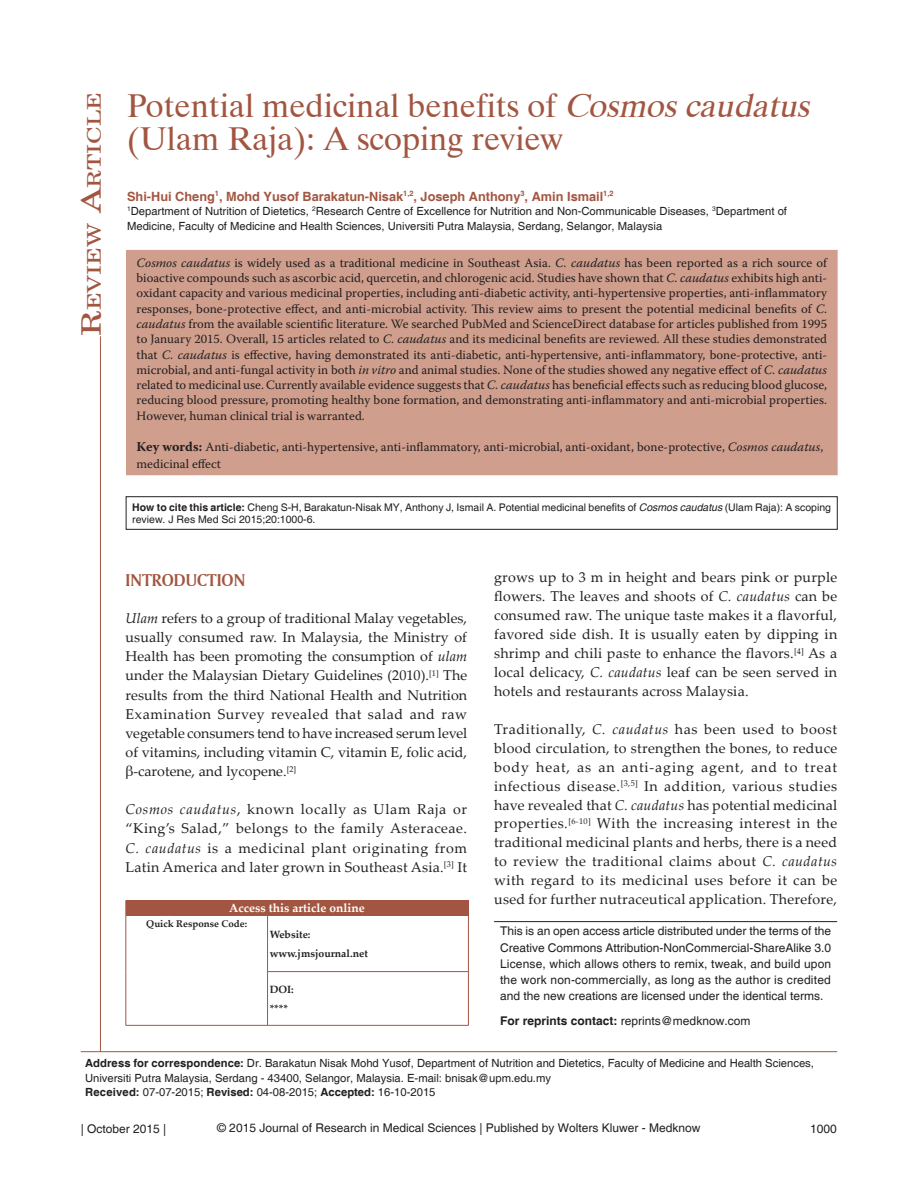
<style>
.page{position:relative;width:918px;height:1188px;background:#fff}
.page>*{position:absolute;margin:0;border:0;box-sizing:border-box;transform-origin:0 0}
.AT{font:33px/33px "Dutch 801 BT";color:#a25641}
.AH{font:18.9px "New Century Schlbk";color:#a25641;scale:1.3 1}
.t1{font:18px "Amerigo BT Bold A";color:#a25641}
.TX{font:14.25px/18.9px "Palatino Linotype";color:#231f20;text-align:justify}
.TX-2{font:14.25px "Palatino Linotype";letter-spacing:.04em;color:#231f20}
.ABS{font:12.75px/15.3px "Warnock Pro";color:#231f20;text-align:justify}
.KWD{font:12.75px/16.5px "Warnock Pro";color:#231f20}
.AU{font:700 12.75px "Helvetica";color:#a25641}
.C{font:12px/16.2px "Helvetica";color:#231f20;text-align:justify}
.AAO{font:700 12px "Palatino Linotype";color:#fff}
.AFF{font:11.25px/14.7px "Helvetica";color:#231f20}
.ADD{font:11.25px/14.5px "Helvetica";color:#231f20}
.HIS{font:11.25px "Helvetica";color:#231f20}
.SRC{font:10.5px/12.6px "Helvetica";color:#231f20}
.Web{font:700 10.5px/18.6px "Palatino Linotype";color:#231f20}
.QRC{font:700 9.75px "Palatino Linotype";color:#231f20}
.s1{font-size:27px}
.s2{font-style:italic}
.s3{font-weight:700;font-size:13.5px}
.s4{font-weight:700}
</style>
<div class="page">
<div style="left:127px;top:251px;width:710px;height:224px;background:#cf9e8c"></div>
<div style="left:126px;top:250px;width:712px;height:225px;border:2px solid #cf9e8c"></div>
<hr style="left:81px;top:1051px;width:756px;height:1px;background:#a25641">
<hr style="left:494px;top:921px;width:343px;height:1px;background:#231f20">
<div style="left:126px;top:900px;width:342px;height:15px;background:#a25641"></div>
<svg style="left:468px;top:900px;width:1px;height:15px"></svg>
<hr style="left:126px;top:916px;width:1px;height:56px;background:#a25641">
<hr style="left:126px;top:972px;width:1px;height:53px;background:#a25641">
<hr style="left:126px;top:915px;width:142px;height:1px;background:#a25641">
<hr style="left:267px;top:916px;width:1px;height:55px;background:#a25641">
<hr style="left:268px;top:915px;width:201px;height:1px;background:#a25641">
<hr style="left:468px;top:916px;width:1px;height:55px;background:#a25641">
<hr style="left:126px;top:1025px;width:142px;height:1px;background:#a25641">
<hr style="left:267px;top:972px;width:1px;height:53px;background:#a25641">
<hr style="left:267px;top:971px;width:202px;height:1px;background:#a25641">
<hr style="left:468px;top:972px;width:1px;height:53px;background:#a25641">
<hr style="left:268px;top:1025px;width:201px;height:1px;background:#a25641">
<div style="left:126px;top:497px;width:711px;height:33px;border:1px solid #231f20"></div>
<hr style="left:100px;top:336px;width:1px;height:716px;background:#a25641">
<p class="AH" style="left:83px;top:336px;width:189px;rotate:-90deg"><span class="s1">R</span>eview <span class="s1">A</span>rticle</p>
<p class="AT" style="left:127px;top:89px;width:692px">Potential medicinal benefits of <span class="s2">Cosmoscaudatus </span>(Ulam Raja): A scoping review</p>
<p class="AU" style="left:127px;top:188px;width:488px">Shi-Hui Cheng<sup>1</sup>, Mohd Yusof Barakatun-Nisak<sup>1,2</sup>, Joseph Anthony<sup>3</sup>, Amin Ismail<sup>1,2</sup></p>
<p class="AFF" style="left:127px;top:204px;width:661px"><sup>1</sup>Department of Nutrition of Dietetics, <sup>2</sup>Research Centre of Excellence for Nutrition and Non-Communicable Diseases, <sup>3</sup>Department of<br>Medicine, Faculty of Medicine and Health Sciences, Universiti Putra Malaysia, Serdang, Selangor, Malaysia</p>
<p class="ABS" style="left:137px;top:255px;width:692px"><span class="s2">Cosmos caudatus</span> is widely used as a traditional medicine in Southeast Asia. <span class="s2">C. caudatus</span> has been reported as a rich source of bioactive compounds such as ascorbic acid, quercetin, and chlorogenic acid. Studies have shown that <span class="s2">C</span>. <span class="s2">caudatus</span> exhibits high anti&shy;oxidant capacity and various medicinal properties, including anti-diabetic activity, anti-hypertensive properties, anti-inflammatory responses, bone-protective effect, and anti-microbial activity. This review aims to present the potential medicinal benefits of <span class="s2">C</span>. <span class="s2">caudatus</span> from the available scientific literature. We searched PubMed and ScienceDirect database for articles published from 1995 to January 2015. Overall, 15 articles related to <span class="s2">C</span>. <span class="s2">caudatus</span> and its medicinal benefits are reviewed. All these studies demonstrated that <span class="s2">C. caudatus</span> is effective, having demonstrated its anti-diabetic, anti-hypertensive, anti-inflammatory, bone-protective, anti&shy;microbial, and anti-fungal activity in both <span class="s2">in vitro</span> and animal studies. None of the studies showed any negative effect of <span class="s2">C. caudatus </span>related to medicinal use. Currently available evidence suggests that <span class="s2">C. caudatus</span> has beneficial effects such as reducing blood glucose, reducing blood pressure, promoting healthy bone formation, and demonstrating anti-inflammatory and anti-microbial properties.<br>However, human clinical trial is warranted.</p>
<p class="KWD" style="left:137px;top:439px;width:688px"><span class="s3">Key words:</span> Anti-diabetic, anti-hypertensive, anti-inflammatory, anti-microbial, anti-oxidant, bone-protective, <span class="s2">Cosmos caudatus</span>, medicinal effect</p>
<p class="SRC" style="left:132px;top:501px;width:700px"><span class="s4">How to cite this article:</span> Cheng S-H, Barakatun-Nisak MY, Anthony J, Ismail A. Potential medicinal benefits of <span class="s2">Cosmos caudatus</span> (Ulam Raja): A scoping review. J Res Med Sci 2015;20:1000-6.</p>
<h1 class="t1" style="left:126px;top:569px;width:121px">INTRODUCTION</h1>
<p class="TX" style="left:126px;top:608px;width:343px"><span class="s2">Ulam</span> refers to a group of traditional Malay vegetables,</p>
<p class="TX" style="left:126px;top:627px;width:343px">usually consumed raw. In Malaysia, the Ministry of</p>
<p class="TX" style="left:126px;top:646px;width:343px">Health has been promoting the consumption of <span class="s2">ulam</span></p>
<p class="TX" style="left:126px;top:666px;width:343px">under the Malaysian Dietary Guidelines (2010).<sup>[1]</sup> The</p>
<p class="TX" style="left:126px;top:685px;width:343px">results from the third National Health and Nutrition</p>
<p class="TX-2" style="left:126px;top:704px;width:343px">Examination Survey revealed that salad and raw</p>
<p class="TX" style="left:126px;top:723px;width:343px">vegetable consumers tend to have increased serum level</p>
<p class="TX" style="left:126px;top:742px;width:343px">of vitamins, including vitamin C, vitamin E, folic acid,</p>
<p class="TX" style="left:133px;top:762px;width:164px">-carotene, and lycopene.<sup>[2]</sup></p>
<p class="TX" style="left:126px;top:799px;width:343px"><span class="s2">Cosmos caudatus</span>, known locally as Ulam Raja or “King’s Salad,” belongs to the family Asteraceae.<br><span class="s2">C. caudatus</span> is a medicinal plant originating from Latin America and later grown in Southeast Asia.<sup>[3]</sup> It</p>
<p class="AAO" style="left:229px;top:900px;width:137px">Access this article online</p>
<p class="QRC" style="left:146px;top:917px;width:102px">Quick Response Code:</p>
<p class="Web" style="left:270px;top:925px;width:100px">Website: www.jmsjournal.net</p>
<p class="Web" style="left:270px;top:980px;width:26px">DOI: ****</p>
<p class="TX" style="left:494px;top:568px;width:345px">grows up to 3 m in height and bears pink or purple flowers. The leaves and shoots of <span class="s2">C. caudatus</span> can be consumed raw. The unique taste makes it a flavorful, favored side dish. It is usually eaten by dipping in shrimp and chili paste to enhance the flavors.<sup>[4]</sup> As a local delicacy, <span class="s2">C. caudatus</span> leaf can be seen served in hotels and restaurants across Malaysia.</p>
<p class="TX" style="left:494px;top:719px;width:345px">Traditionally, <span class="s2">C. caudatus</span> has been used to boost blood circulation, to strengthen the bones, to reduce body heat, as an anti-aging agent, and to treat infectious disease.<sup>[3,5]</sup> In addition, various studies have revealed that <span class="s2">C. caudatus</span> has potential medicinal properties.<sup>[6-10]</sup> With the increasing interest in the traditional medicinal plants and herbs, there is a need to review the traditional claims about <span class="s2">C. caudatus </span>with regard to its medicinal uses before it can be used for further nutraceutical application. Therefore,</p>
<p class="C" style="left:500px;top:924px;width:333px">This is an open access article distributed under the terms of the Creative Commons Attribution-NonCommercial-ShareAlike 3.0<br>License, which allows others to remix, tweak, and build upon the work non-commercially, as long as the author is credited and the new creations are licensed under the identical terms.</p>
<p class="C" style="left:500px;top:1014px;width:252px"><span class="s4">For reprints contact:</span> reprints@medknow.com</p>
<p class="ADD" style="left:85px;top:1056px;width:730px"><span class="s4">Address for correspondence:</span> Dr. Barakatun Nisak Mohd Yusof, Department of Nutrition and Dietetics, Faculty of Medicine and Health Sciences,<br>Universiti Putra Malaysia, Serdang - 43400, Selangor, Malaysia. E-mail: bnisak@upm.edu.my</p>
<p class="HIS" style="left:85px;top:1086px;width:352px"><span class="s4">Received:</span> 07-07-2015; <span class="s4">Revised:</span> 04-08-2015; <span class="s4">Accepted:</span> 16-10-2015</p>
<p class="C" style="left:81px;top:1121px;width:87px">| October 2015 |</p>
<p class="C" style="left:217px;top:1121px;width:485px">© 2015 Journal of Research in Medical Sciences | Published by Wolters Kluwer - Medknow</p>
<p class="C" style="left:810px;top:1122px;width:28px">1000</p>
</div>
